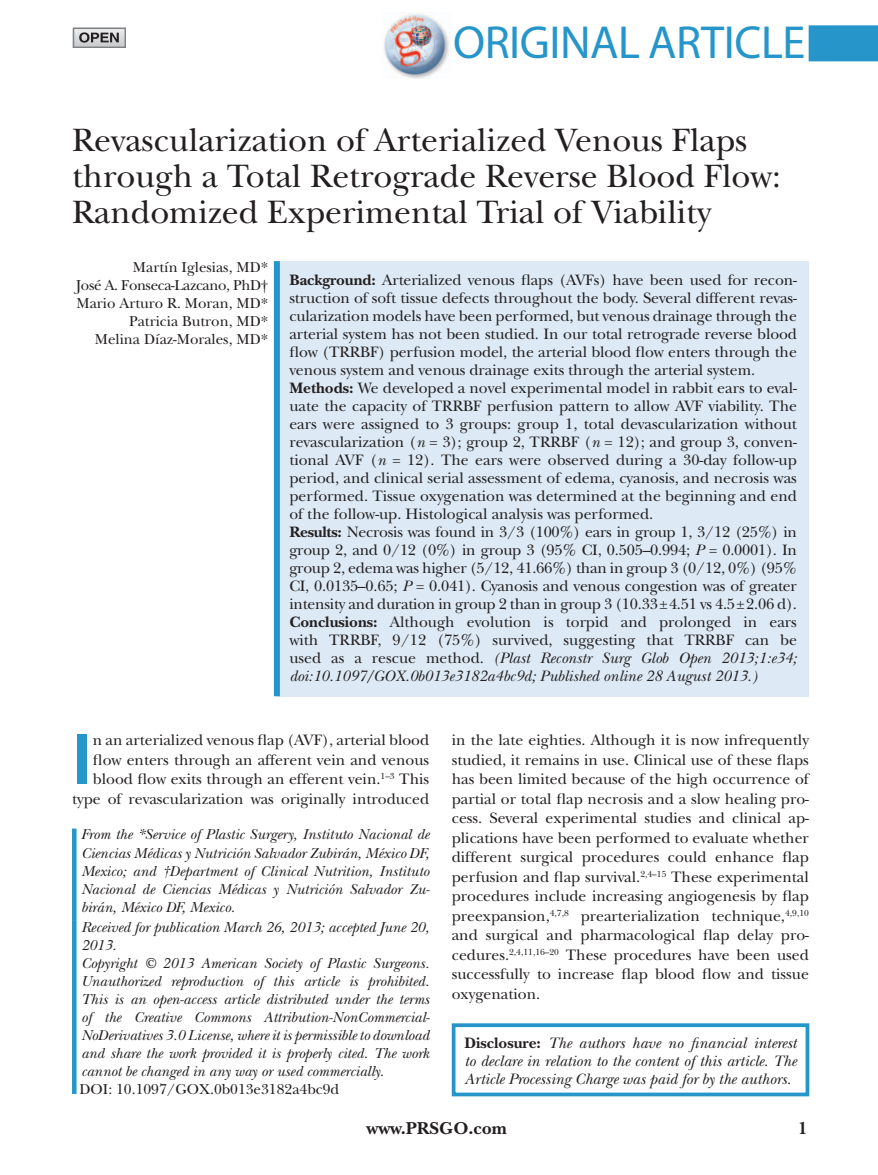
<style>
.page{position:relative;width:878px;height:1175px;background:#fff}
.page>*{position:absolute;margin:0;border:0;box-sizing:border-box;transform-origin:0 0}
.t1{font:600 73.65px "Myriad Pro";color:#2696ca}
.t2{font:46.5px "Myriad Pro";letter-spacing:-.01em;color:#2696ca}
.t3{font:33.75px/36px "New Baskerville";color:#231f20}
.t4{font:700 18px "New Baskerville";color:#231f20}
.t5{font:15.75px/18px "New Baskerville";color:#231f20;text-align:right}
.t6{font:italic 15.75px/18px "New Baskerville";color:#231f20;text-align:justify}
.t7{font:italic 15px/18px "New Baskerville";color:#231f20}
.t8{font:15px/18px "New Baskerville";color:#231f20;text-align:right}
.s1{font-weight:700}
.s2{font-style:italic}
.s3{font-weight:700;font-style:normal}
</style>
<div class="page">
<img style="left:384px;top:12px;width:65px;height:66px">
<div style="left:73px;top:28px;width:52px;height:20px;border:2px solid #808285"></div>
<svg style="left:79px;top:32px;width:40px;height:11px"></svg>
<hr style="left:72px;top:921px;width:4px;height:173px;background:#2696ca">
<hr style="left:72px;top:828px;width:4px;height:93px;background:#2696ca">
<div style="left:277px;top:261px;width:531px;height:435px;background:#ddeaf5"></div>
<div style="left:274px;top:261px;width:6px;height:435px;background:#2696ca"></div>
<div style="left:452px;top:1023px;width:357px;height:73px;border:4px solid #2696ca"></div>
<div style="left:808px;top:25px;width:69px;height:36px;background:#2696ca"></div>
<h2 class="t2" style="left:453px;top:14px;width:354px">ORIGINAL ARTICLE</h2>
<h3 class="t3" style="left:72px;top:122px;width:710px">Revascularization of Arterialized Venous Flaps through a Total Retrograde Reverse Blood Flow:<br>Randomized Experimental Trial of Viability</h3>
<p class="t8" style="left:76px;top:258px;width:194px">Martín Iglesias, MD*<br>José A. Fonseca-Lazcano, PhD†<br>Mario Arturo R. Moran, MD*<br>Patricia Butron, MD*<br>Melina Díaz-Morales, MD*</p>
<p class="t5" style="left:289px;top:271px;width:509px;text-align:left"><span class="s1">Background:</span> Arterialized venous flaps (AVFs) have been used for recon&shy;struction of soft tissue defects throughout the body. Several different revas&shy;cularization models have been performed, but venous drainage through the arterial system has not been studied. In our total retrograde reverse blood flow (TRRBF) perfusion model, the arterial blood flow enters through the venous system and venous drainage exits through the arterial system.<br><span class="s1">Methods:</span> We developed a novel experimental model in rabbit ears to eval&shy;uate the capacity of TRRBF perfusion pattern to allow AVF viability. The ears were assigned to 3 groups: group 1, total devascularization without revascularization (<span class="s2">n</span> = 3); group 2, TRRBF (<span class="s2">n</span> = 12); and group 3, conven&shy;tional AVF (<span class="s2">n</span> = 12). The ears were observed during a 30-day follow-up period, and clinical serial assessment of edema, cyanosis, and necrosis was performed. Tissue oxygenation was determined at the beginning and end of the follow-up. Histological analysis was performed.<br><span class="s1">Results:</span> Necrosis was found in 3/3 (100%) ears in group 1, 3/12 (25%) in group 2, and 0/12 (0%) in group 3 (95% CI, 0.505–0.994; <span class="s2">P</span> = 0.0001). In group 2, edema was higher (5/12, 41.66%) than in group 3 (0/12, 0%) (95% CI, 0.0135–0.65; <span class="s2">P</span> = 0.041). Cyanosis and venous congestion was of greater intensity and duration in group 2 than in group 3 (10.33±4.51 vs 4.5±2.06 d).<br><span class="s1">Conclusions:</span> Although evolution is torpid and prolonged in ears with TRRBF, 9/12 (75%) survived, suggesting that TRRBF can be used as a rescue method. <span class="s2">(Plast Reconstr Surg Glob Open 2013;1:e34; doi:10.1097/GOX.0b013e3182a4bc9d; Published online 28 August 2013.)</span></p>
<p class="t5" style="left:72px;top:730px;width:359px;line-height:19.5px">n an arterialized venous flap (AVF), arterial blood flow enters through an afferent vein and venous blood flow exits through an efferent vein.<sup>1–3</sup> This type of revascularization was originally introduced</p>
<p class="t5" style="left:451px;top:730px;width:359px;line-height:19.5px;text-align:justify">in the late eighties. Although it is now infrequently studied, it remains in use. Clinical use of these flaps has been limited because of the high occurrence of partial or total flap necrosis and a slow healing pro&shy;cess. Several experimental studies and clinical ap&shy;plications have been performed to evaluate whether different surgical procedures could enhance flap perfusion and flap survival.<sup>2,4–15</sup> These experimental procedures include increasing angiogenesis by flap preexpansion,<sup>4,7,8</sup> prearterialization technique,<sup>4,9,10 </sup>and surgical and pharmacological flap delay pro&shy;cedures.<sup>2,4,11,16–20</sup> These procedures have been used successfully to increase flap blood flow and tissue oxygenation.</p>
<h1 class="t1" style="left:72px;top:712px;width:21px">I</h1>
<p class="t7" style="left:81px;top:825px;width:350px;text-align:justify">From the *Service of Plastic Surgery, Instituto Nacional de Ciencias Médicas y Nutrición Salvador Zubirán, México DF, Mexico; and †Department of Clinical Nutrition, Instituto Nacional de Ciencias Médicas y Nutrición Salvador Zu&shy;birán, México DF, Mexico.</p>
<p class="t7" style="left:81px;top:918px;width:350px">Received for publication March 26, 2013; accepted June 20, 2013.<br>Copyright © 2013 American Society of Plastic Surgeons.<br>Unauthorized reproduction of this article is prohibited.<br>This is an open-access article distributed under the terms of the Creative Commons Attribution-NonCommercial-NoDerivatives 3.0 License, where it is permissible to download and share the work provided it is properly cited. The work cannot be changed in any way or used commercially.</p>
<p class="t8" style="left:80px;top:1080px;width:261px">DOI: 10.1097/GOX.0b013e3182a4bc9d</p>
<p class="t6" style="left:464px;top:1033px;width:333px"><span class="s3">Disclosure:</span> The authors have no financial interest to declare in relation to the content of this article. The Article Processing Charge was paid for by the authors.</p>
<p class="t4" style="left:366px;top:1118px;width:142px">www.PRSGO.com</p>
<p class="t4" style="left:798px;top:1118px;width:11px">1</p>
</div>
